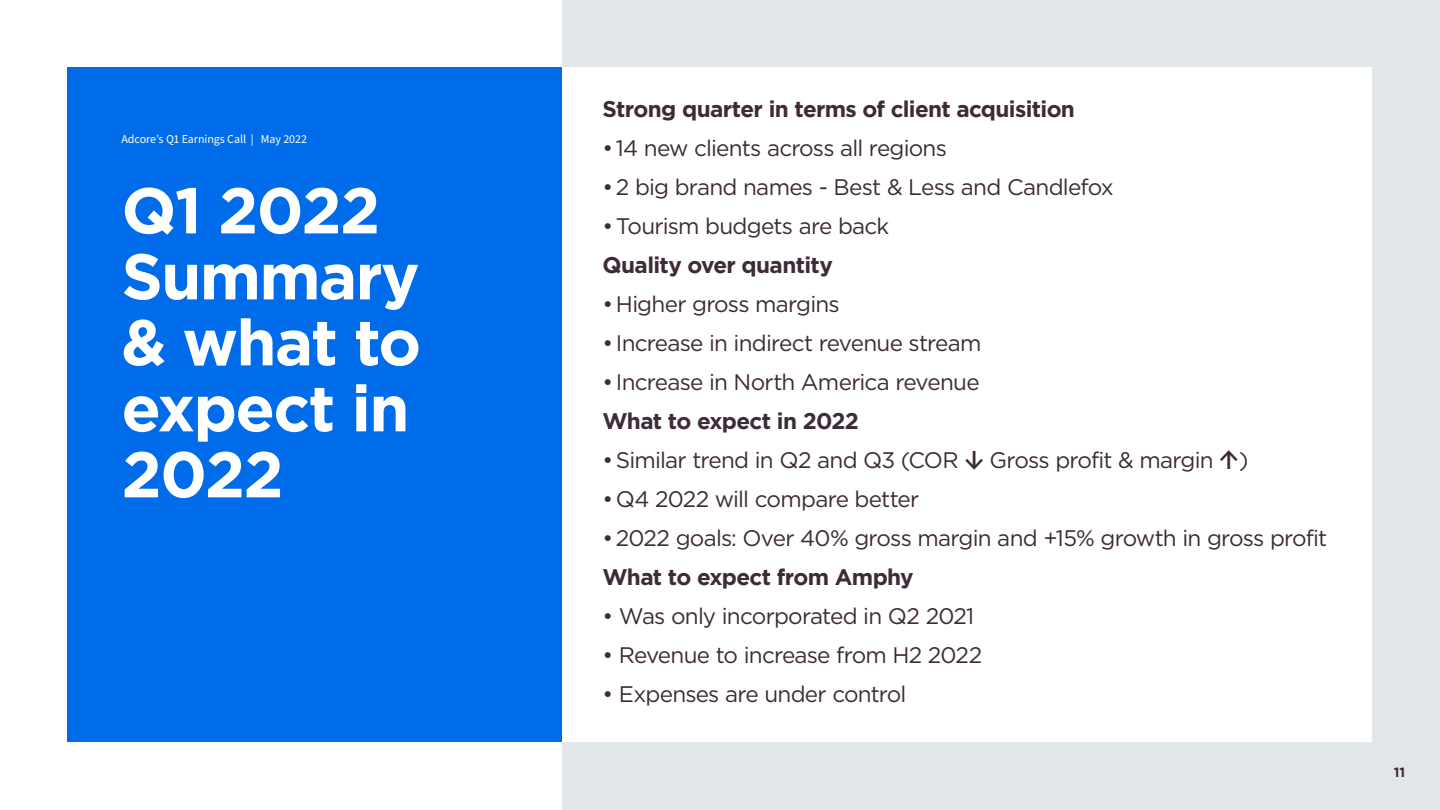
<style>
.page{position:relative;width:1440px;height:810px;background:#fff}
.page>*{position:absolute;margin:0;border:0;box-sizing:border-box;transform-origin:0 0}
.t1{font:700 64.5px/66px "Homepage Baukasten";letter-spacing:-.025em;color:#fff}
.t2{font:22.5px "Homepage Baukasten";letter-spacing:-.035em;color:#3e2b38}
.t3{font:700 22.5px "Homepage Baukasten";letter-spacing:-.03em;color:#3e2b38}
.t4{font:700 13.5px "Homepage Baukasten";color:#3e2b38}
.t5{font:12px "Source Sans Pro";letter-spacing:-.01em;color:#fff}
.s1{font-family:"Acumin Pro";font-weight:700}
</style>
<div class="page">
<div style="left:68px;top:68px;width:494px;height:674px;background:#006ce9"></div>
<div style="left:562px;top:0;width:878px;height:810px;background:#e2e7e9"></div>
<div style="left:562px;top:68px;width:810px;height:674px;background:#fff"></div>
<p class="t5" style="left:122px;top:131px;width:187px">Adcore’s Q1 Earnings Call | May 2022</p>
<h1 class="t1" style="left:122px;top:176px;width:301px">Q1 2022<br>Summary &amp; what to expect in<br>2022</h1>
<p class="t3" style="left:602px;top:96px;width:474px">Strong quarter in terms of client acquisition</p>
<p class="t2" style="left:602px;top:136px;width:346px">• 14 new clients across all regions</p>
<p class="t2" style="left:602px;top:175px;width:513px">•2 big brand names - Best &amp; Less and Candlefox</p>
<p class="t2" style="left:602px;top:214px;width:288px">• Tourism budgets are back</p>
<p class="t3" style="left:602px;top:252px;width:232px">Quality over quantity</p>
<p class="t2" style="left:602px;top:292px;width:239px">• Higher gross margins</p>
<p class="t2" style="left:602px;top:331px;width:381px">• Increase in indirect revenue stream</p>
<p class="t2" style="left:602px;top:370px;width:379px">• Increase in North America revenue</p>
<p class="t3" style="left:602px;top:408px;width:258px">What to expect in 2022</p>
<p class="t2" style="left:602px;top:448px;width:648px">• Similar trend in Q2 and Q3 (COR <span class="s1">↓</span> Gross profit &amp; margin <span class="s1">↑</span>)</p>
<p class="t2" style="left:602px;top:487px;width:318px">• Q4 2022 will compare better</p>
<p class="t2" style="left:602px;top:526px;width:726px">• 2022 goals: Over 40% gross margin and +15% growth in gross profit</p>
<p class="t3" style="left:602px;top:564px;width:313px">What to expect from Amphy</p>
<p class="t2" style="left:602px;top:603px;width:373px">• Was only incorporated in Q2 2021</p>
<p class="t2" style="left:602px;top:642px;width:381px">• Revenue to increase from H2 2022</p>
<p class="t2" style="left:602px;top:681px;width:306px">• Expenses are under control</p>
<p class="t4" style="left:1394px;top:765px;width:13px">11</p>
</div>
